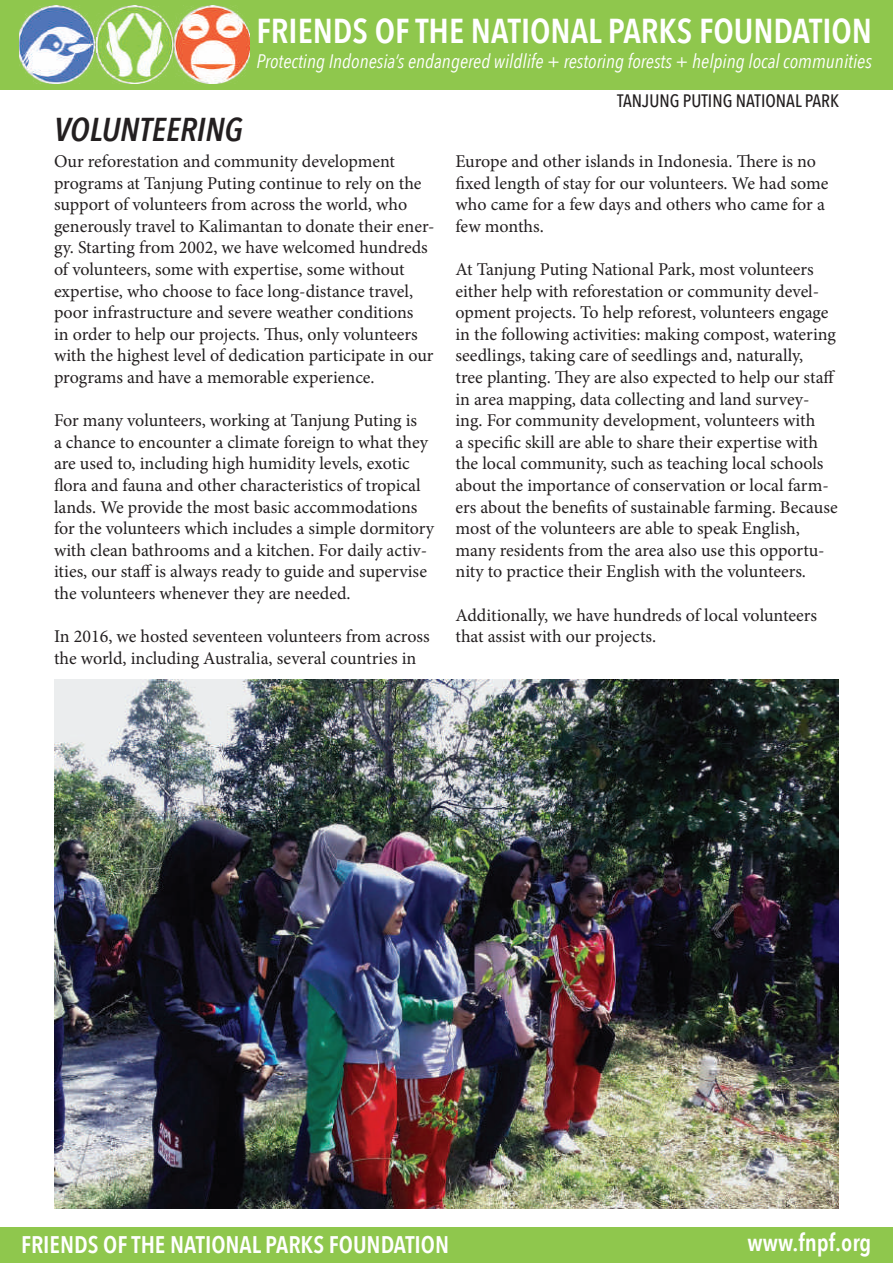
<style>
.page{position:relative;width:893px;height:1263px;background:#fff}
.page>*{position:absolute;margin:0;border:0;box-sizing:border-box;transform-origin:0 0}
.t1{font:600 34.5px "Avenir Next Condensed";color:#fff}
.t2{font:italic 600 33px "Avenir Next Condensed";color:#231f20}
.t3{font:600 24px "Avenir Next Condensed";color:#fff}
.t4{font:italic 19.5px "Avenir Next Condensed";color:#fff}
.t5{font:18px/21.6px "Minion Pro";letter-spacing:-.005em;color:#231f20}
.t6{font:500 18px "Avenir Next Condensed";color:#231f20}
</style>
<div class="page">
<div style="left:0;top:0;width:893px;height:89px;background:#8fc74d"></div>
<img style="left:20px;top:6px;width:229px;height:77px">
<div style="left:0;top:1227px;width:893px;height:36px;background:#8fc74d"></div>
<img style="left:54px;top:679px;width:785px;height:530px">
<h1 class="t1" style="left:256px;top:2px;width:617px">FRIENDS OF THE NATIONAL PARKS FOUNDATION</h1>
<p class="t4" style="left:256px;top:49px;width:617px">Protecting Indonesia’s endangered wildlife + restoring forests + helping local communities</p>
<h2 class="t2" style="left:54px;top:109px;width:190px">VOLUNTEERING</h2>
<p class="t5" style="left:54px;top:150px;width:382px">Our reforestation and community development programs at Tanjung Puting continue to rely on the support of volunteers from across the world, who generously travel to Kalimantan to donate their ener&shy;gy. Starting from 2002, we have welcomed hundreds of volunteers, some with expertise, some without expertise, who choose to face long-distance travel, poor infrastructure and severe weather conditions<br>in order to help our projects. Thus, only volunteers with the highest level of dedication participate in our programs and have a memorable experience.</p>
<p class="t5" style="left:54px;top:410px;width:382px">For many volunteers, working at Tanjung Puting is<br>a chance to encounter a climate foreign to what they are used to, including high humidity levels, exotic flora and fauna and other characteristics of tropical lands. We provide the most basic accommodations for the volunteers which includes a simple dormitory with clean bathrooms and a kitchen. For daily activ&shy;ities, our staff is always ready to guide and supervise the volunteers whenever they are needed.</p>
<p class="t5" style="left:54px;top:626px;width:377px">In 2016, we hosted seventeen volunteers from across the world, including Australia, several countries in</p>
<p class="t6" style="left:617px;top:90px;width:224px">TANJUNG PUTING NATIONAL PARK</p>
<p class="t5" style="left:455px;top:150px;width:374px">Europe and other islands in Indonesia. There is no fixed length of stay for our volunteers. We had some who came for a few days and others who came for a few months.</p>
<p class="t5" style="left:455px;top:258px;width:384px">At Tanjung Puting National Park, most volunteers either help with reforestation or community devel&shy;opment projects. To help reforest, volunteers engage in the following activities: making compost, watering seedlings, taking care of seedlings and, naturally,<br>tree planting. They are also expected to help our staff in area mapping, data collecting and land survey&shy;ing. For community development, volunteers with<br>a specific skill are able to share their expertise with the local community, such as teaching local schools about the importance of conservation or local farm&shy;ers about the benefits of sustainable farming. Because most of the volunteers are able to speak English, many residents from the area also use this opportu&shy;nity to practice their English with the volunteers.</p>
<p class="t5" style="left:455px;top:604px;width:363px">Additionally, we have hundreds of local volunteers that assist with our projects.</p>
<h3 class="t3" style="left:21px;top:1224px;width:430px">FRIENDS OF THE NATIONAL PARKS FOUNDATION</h3>
<h3 class="t3" style="left:748px;top:1222px;width:125px">www.fnpf.org</h3>
</div>
